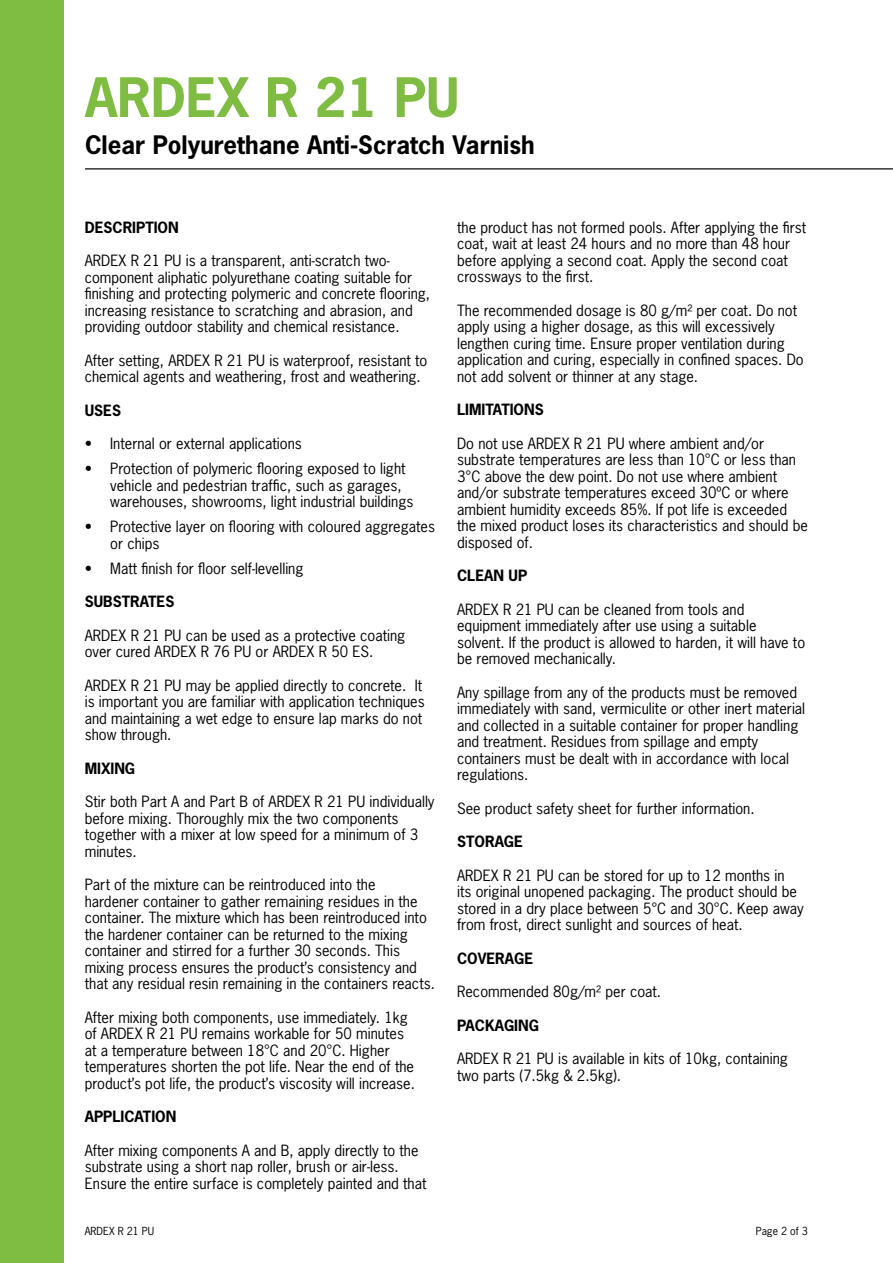
<style>
.page{position:relative;width:893px;height:1263px;background:#fff}
.page>*{position:absolute;margin:0;border:0;box-sizing:border-box;transform-origin:0 0}
.t1{font:700 51px "News Gothic Std";color:#7fbc42}
.t2{font:700 24px "News Gothic Std";color:#000}
.t3{font:14.7px/16.5px "News Gothic Std";color:#000}
.t4{font:700 14.7px "News Gothic Std";color:#000}
.t5{font:10.5px "News Gothic Std";color:#000}
</style>
<div class="page">
<hr style="left:85px;top:168px;width:808px;height:1px;background:#000">
<div style="left:0;top:0;width:64px;height:1263px;background:#7fbc42"></div>
<h1 class="t1" style="left:85px;top:64px;width:376px">ARDEX R 21 PU</h1>
<h2 class="t2" style="left:85px;top:129px;width:451px">Clear Polyurethane Anti-Scratch Varnish</h2>
<p class="t4" style="left:85px;top:217px;width:96px">DESCRIPTION</p>
<p class="t3" style="left:85px;top:252px;width:347px">ARDEX R 21 PU is a transparent, anti-scratch two&shy;component aliphatic polyurethane coating suitable for finishing and protecting polymeric and concrete flooring, increasing resistance to scratching and abrasion, and providing outdoor stability and chemical resistance.</p>
<p class="t3" style="left:85px;top:352px;width:344px">After setting, ARDEX R 21 PU is waterproof, resistant to chemical agents and weathering, frost and weathering.</p>
<p class="t4" style="left:85px;top:400px;width:38px">USES</p>
<p class="t3" style="left:85px;top:435px;width:219px">• Internal or external applications</p>
<p class="t3" style="left:110px;top:460px;width:305px;text-indent:-26px">• Protection of polymeric flooring exposed to light vehicle and pedestrian traffic, such as garages, warehouses, showrooms, light industrial buildings</p>
<p class="t3" style="left:110px;top:518px;width:326px;text-indent:-26px">• Protective layer on flooring with coloured aggregates or chips</p>
<p class="t3" style="left:85px;top:560px;width:220px">• Matt finish for floor self-levelling</p>
<p class="t4" style="left:85px;top:592px;width:91px">SUBSTRATES</p>
<p class="t3" style="left:85px;top:627px;width:322px">ARDEX R 21 PU can be used as a protective coating over cured ARDEX R 76 PU or ARDEX R 50 ES.</p>
<p class="t3" style="left:85px;top:677px;width:342px">ARDEX R 21 PU may be applied directly to concrete. It is important you are familiar with application techniques and maintaining a wet edge to ensure lap marks do not show through.</p>
<p class="t4" style="left:85px;top:758px;width:52px">MIXING</p>
<p class="t3" style="left:85px;top:793px;width:351px">Stir both Part A and Part B of ARDEX R 21 PU individually before mixing. Thoroughly mix the two components together with a mixer at low speed for a minimum of 3 minutes.</p>
<p class="t3" style="left:85px;top:876px;width:352px">Part of the mixture can be reintroduced into the<br>hardener container to gather remaining residues in the container. The mixture which has been reintroduced into the hardener container can be returned to the mixing container and stirred for a further 30 seconds. This mixing process ensures the product’s consistency and that any residual resin remaining in the containers reacts.</p>
<p class="t3" style="left:85px;top:1009px;width:332px">After mixing both components, use immediately. 1kg of ARDEX R 21 PU remains workable for 50 minutes at a temperature between 18°C and 20°C. Higher temperatures shorten the pot life. Near the end of the product’s pot life, the product’s viscosity will increase.</p>
<p class="t4" style="left:85px;top:1107px;width:93px">APPLICATION</p>
<p class="t3" style="left:85px;top:1142px;width:343px">After mixing components A and B, apply directly to the substrate using a short nap roller, brush or air-less.<br>Ensure the entire surface is completely painted and that</p>
<p class="t3" style="left:457px;top:219px;width:351px">the product has not formed pools. After applying the first coat, wait at least 24 hours and no more than 48 hour before applying a second coat. Apply the second coat crossways to the first.</p>
<p class="t3" style="left:457px;top:302px;width:348px">The recommended dosage is 80 g/m² per coat. Do not apply using a higher dosage, as this will excessively lengthen curing time. Ensure proper ventilation during application and curing, especially in confined spaces. Do not add solvent or thinner at any stage.</p>
<p class="t4" style="left:457px;top:400px;width:88px">LIMITATIONS</p>
<p class="t3" style="left:457px;top:435px;width:352px">Do not use ARDEX R 21 PU where ambient and/or substrate temperatures are less than 10°C or less than 3°C above the dew point. Do not use where ambient and/or substrate temperatures exceed 30ºC or where ambient humidity exceeds 85%. If pot life is exceeded the mixed product loses its characteristics and should be disposed of.</p>
<p class="t4" style="left:457px;top:566px;width:72px">CLEAN UP</p>
<p class="t3" style="left:457px;top:601px;width:350px">ARDEX R 21 PU can be cleaned from tools and equipment immediately after use using a suitable solvent. If the product is allowed to harden, it will have to be removed mechanically.</p>
<p class="t3" style="left:457px;top:684px;width:350px">Any spillage from any of the products must be removed immediately with sand, vermiculite or other inert material and collected in a suitable container for proper handling and treatment. Residues from spillage and empty containers must be dealt with in accordance with local regulations.</p>
<p class="t3" style="left:457px;top:800px;width:299px">See product safety sheet for further information.</p>
<p class="t4" style="left:457px;top:832px;width:67px">STORAGE</p>
<p class="t3" style="left:457px;top:867px;width:348px">ARDEX R 21 PU can be stored for up to 12 months in<br>its original unopened packaging. The product should be stored in a dry place between 5°C and 30°C. Keep away from frost, direct sunlight and sources of heat.</p>
<p class="t4" style="left:457px;top:948px;width:78px">COVERAGE</p>
<p class="t3" style="left:457px;top:983px;width:206px">Recommended 80g/m² per coat.</p>
<p class="t4" style="left:457px;top:1015px;width:83px">PACKAGING</p>
<p class="t3" style="left:457px;top:1050px;width:332px">ARDEX R 21 PU is available in kits of 10kg, containing two parts (7.5kg &amp; 2.5kg).</p>
<p class="t5" style="left:85px;top:1224px;width:71px">ARDEX R 21 PU</p>
<p class="t5" style="left:756px;top:1224px;width:54px">Page 2 of 3</p>
</div>
